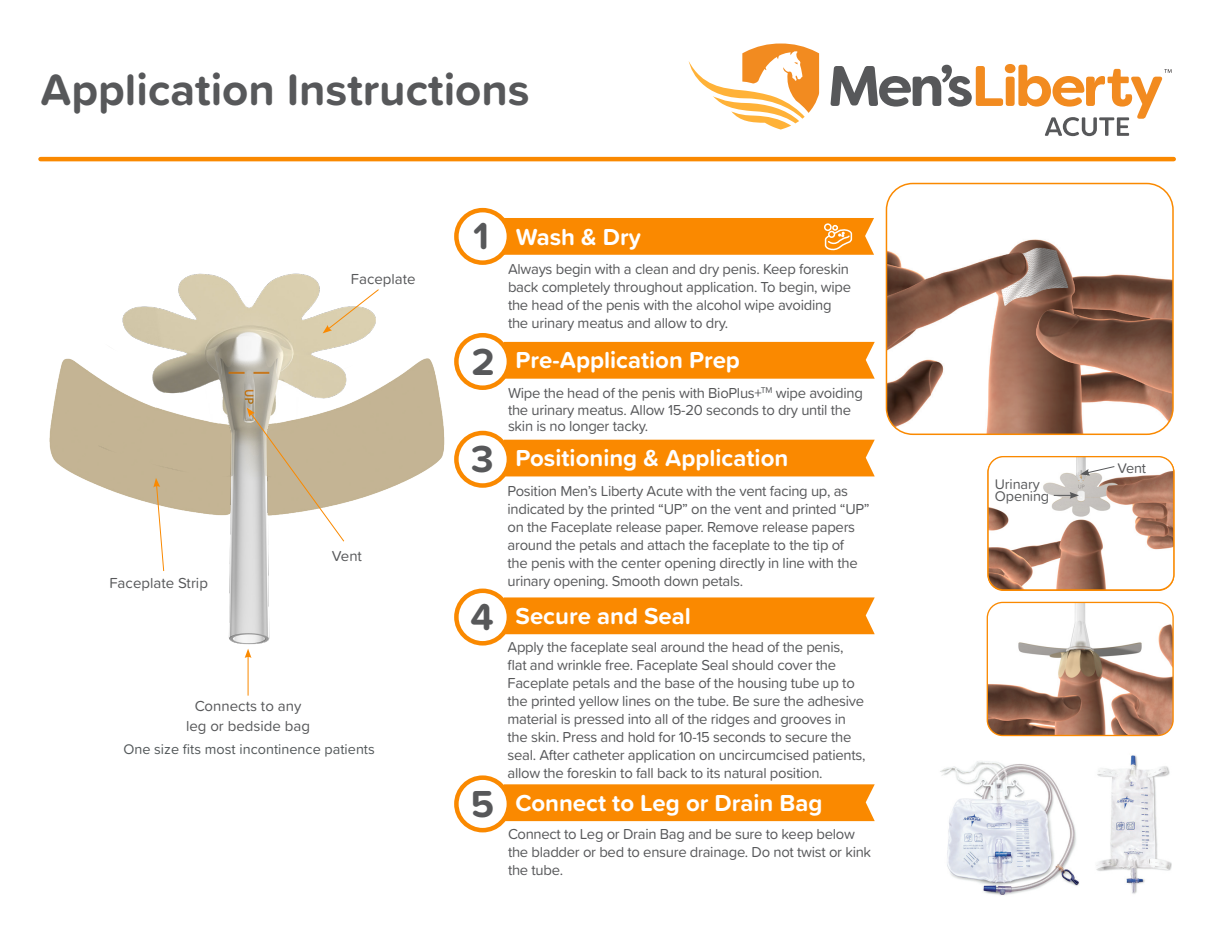
<style>
.page{position:relative;width:1215px;height:945px;background:#fff}
.page>*{position:absolute;margin:0;border:0;box-sizing:border-box;transform-origin:0 0}
.t1{font:700 45.6px "Proxima Soft";color:#57585a}
.t2{font:700 39px "Proxima Soft";color:#57585a}
.t3{font:700 24px "Proxima Soft";color:#fff}
.t4{font:15px/18px "Proxima Soft";letter-spacing:-.02em;color:#57585a}
.t5{font:15px/19.5px "Proxima Soft";color:#57585a;text-align:center}
.t6{font:14.55px "Proxima Soft";letter-spacing:-.01em;color:#57585a}
.t7{font:14.4px "Proxima Soft";color:#525759}
</style>
<div class="page">
<img style="left:49px;top:346px;width:413px;height:140px">
<img style="left:99px;top:273px;width:296px;height:395px">
<img style="left:886px;top:184px;width:287px;height:250px">
<div style="left:886px;top:183px;width:288px;height:252px;border:2px solid #fa8900;border-radius:26px"></div>
<img style="left:987px;top:602px;width:185px;height:134px">
<div style="left:987px;top:602px;width:187px;height:134px;border:1px solid #fa8900;border-radius:15px"></div>
<svg style="left:689px;top:43px;width:130px;height:87px"></svg>
<svg style="left:830px;top:64px;width:341px;height:72px"></svg>
<hr style="left:40px;top:157px;width:1134px;height:4px;background:#fa8900">
<svg style="left:153px;top:478px;width:11px;height:94px"></svg>
<hr style="left:248px;top:656px;width:1px;height:40px;background:#fa8900">
<svg style="left:245px;top:649px;width:6px;height:9px"></svg>
<svg style="left:323px;top:289px;width:56px;height:44px"></svg>
<svg style="left:247px;top:408px;width:98px;height:134px"></svg>
<img style="left:989px;top:458px;width:184px;height:131px">
<div style="left:987px;top:456px;width:188px;height:135px;border:1px solid #fa8900;border-radius:15px"></div>
<svg style="left:1054px;top:492px;width:25px;height:7px"></svg>
<svg style="left:1080px;top:466px;width:35px;height:10px"></svg>
<img style="left:1096px;top:755px;width:75px;height:139px">
<img style="left:940px;top:761px;width:139px;height:134px">
<div style="left:504px;top:342px;width:371px;height:37px;background:#fa8900"></div>
<div style="left:456px;top:335px;width:53px;height:53px;background:#fff;border-radius:50%"></div>
<div style="left:454px;top:333px;width:57px;height:57px;border:4px solid #fa8900;border-radius:50%"></div>
<div style="left:504px;top:440px;width:371px;height:36px;background:#fa8900"></div>
<div style="left:456px;top:433px;width:53px;height:53px;background:#fff;border-radius:50%"></div>
<div style="left:454px;top:431px;width:57px;height:57px;border:4px solid #fa8900;border-radius:50%"></div>
<div style="left:504px;top:597px;width:371px;height:37px;background:#fa8900"></div>
<div style="left:456px;top:591px;width:53px;height:52px;background:#fff;border-radius:50%"></div>
<div style="left:454px;top:589px;width:57px;height:57px;border:4px solid #fa8900;border-radius:50%"></div>
<div style="left:504px;top:784px;width:371px;height:37px;background:#fa8900"></div>
<div style="left:456px;top:778px;width:53px;height:52px;background:#fff;border-radius:50%"></div>
<div style="left:454px;top:775px;width:57px;height:57px;border:4px solid #fa8900;border-radius:50%"></div>
<svg style="left:502px;top:217px;width:372px;height:39px;background:#fa9315"></svg>
<div style="left:456px;top:210px;width:53px;height:53px;background:#fff;border-radius:50%"></div>
<div style="left:454px;top:208px;width:57px;height:57px;border:4px solid #fa8900;border-radius:50%"></div>
<p class="t1" style="left:40px;top:56px;width:491px">Application Instructions</p>
<p class="t5" style="left:351px;top:269px;width:66px">Faceplate</p>
<p class="t5" style="left:109px;top:573px;width:100px">Faceplate Strip</p>
<p class="t4" style="left:332px;top:547px;width:32px">Vent</p>
<p class="t5" style="left:186px;top:696px;width:126px">Connects to any leg or bedside bag</p>
<p class="t7" style="left:123px;top:738px;width:253px">One size fits most incontinence patients</p>
<p class="t2" style="left:473px;top:207px;width:17px">1</p>
<p class="t3" style="left:516px;top:218px;width:127px">Wash &amp; Dry</p>
<p class="t4" style="left:508px;top:260px;width:345px">Always begin with a clean and dry penis. Keep foreskin back completely throughout application. To begin, wipe the head of the penis with the alcohol wipe avoiding the urinary meatus and allow to dry.</p>
<p class="t2" style="left:472px;top:332px;width:25px">2</p>
<p class="t3" style="left:516px;top:342px;width:226px">Pre-Application Prep</p>
<p class="t4" style="left:508px;top:384px;width:356px;line-height:16.5px">Wipe the head of the penis with BioPlus+<sup>TM</sup> wipe avoiding the urinary meatus. Allow 15-20 seconds to dry until the skin is no longer tacky.</p>
<p class="t2" style="left:471px;top:430px;width:24px">3</p>
<p class="t3" style="left:516px;top:440px;width:274px">Positioning &amp; Application</p>
<p class="t4" style="left:508px;top:482px;width:364px">Position Men’s Liberty Acute with the vent facing up, as indicated by the printed “UP” on the vent and printed “UP” on the Faceplate release paper. Remove release papers around the petals and attach the faceplate to the tip of<br>the penis with the center opening directly in line with the urinary opening. Smooth down petals.</p>
<p class="t2" style="left:470px;top:588px;width:25px">4</p>
<p class="t3" style="left:516px;top:598px;width:177px">Secure and Seal</p>
<p class="t4" style="left:508px;top:637px;width:359px">Apply the faceplate seal around the head of the penis, flat and wrinkle free. Faceplate Seal should cover the Faceplate petals and the base of the housing tube up to the printed yellow lines on the tube. Be sure the adhesive material is pressed into all of the ridges and grooves in the skin. Press and hold for 10-15 seconds to secure the seal. After catheter application on uncircumcised patients, allow the foreskin to fall back to its natural position.</p>
<p class="t2" style="left:470px;top:774px;width:25px">5</p>
<p class="t3" style="left:516px;top:784px;width:308px">Connect to Leg or Drain Bag</p>
<p class="t4" style="left:508px;top:824px;width:365px">Connect to Leg or Drain Bag and be sure to keep below the bladder or bed to ensure drainage. Do not twist or kink the tube.</p>
<p class="t6" style="left:995px;top:473px;width:46px">Urinary</p>
<p class="t6" style="left:995px;top:485px;width:56px">Opening</p>
<p class="t6" style="left:1117px;top:457px;width:30px">Vent</p>
</div>
